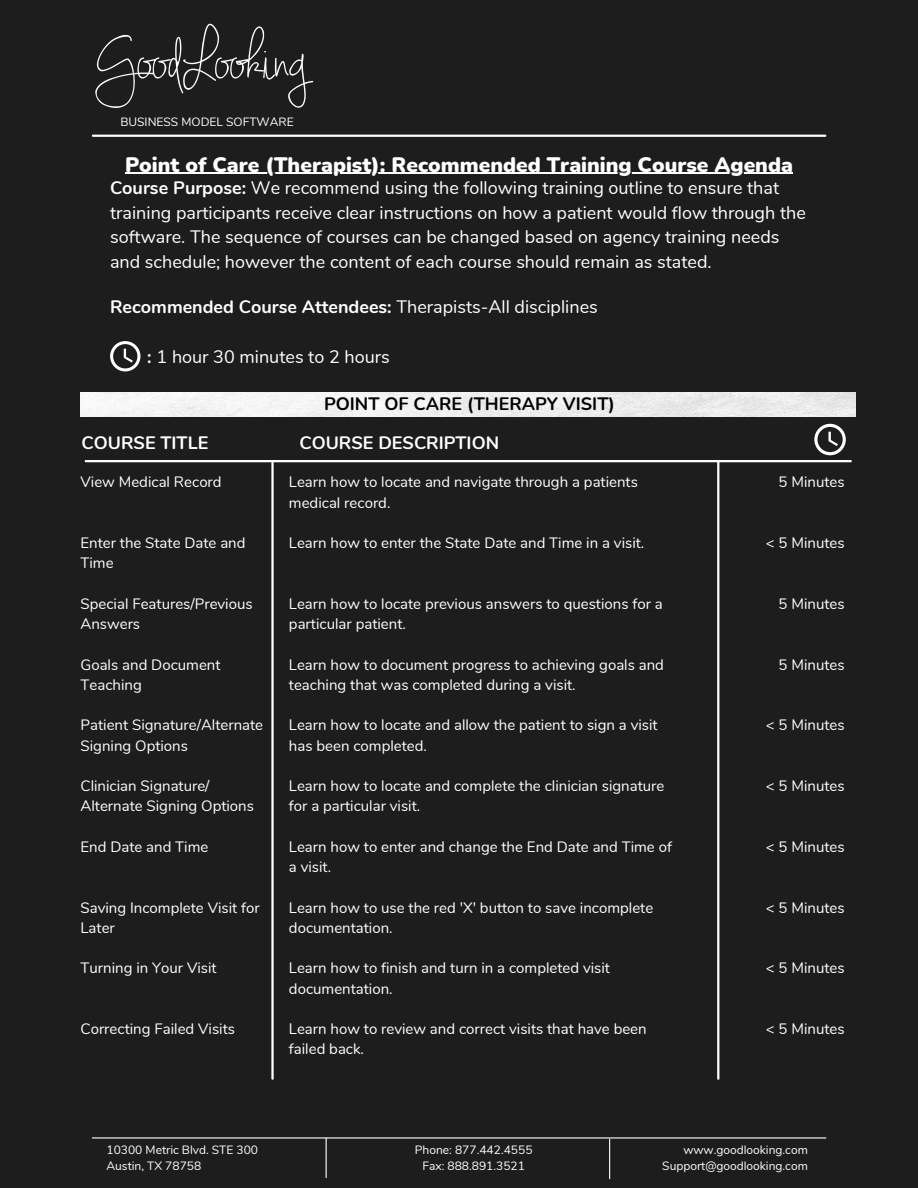
<style>
.page{position:relative;width:918px;height:1188px;background:#1d1d1d}
.page>*{position:absolute;margin:0;border:0;box-sizing:border-box;transform-origin:0 0}
.t1{font:900 21px "Nunito";color:#fff}
.t2{font:18px "Nunito";color:#fff}
.t3{font:700 18px "Nunito";color:#fff}
.t4{font:700 18px "Nunito";color:#000}
.t5{font:15px/20.2px "Nunito";color:#fff}
.t6{font:12px "Nunito";color:#fff}
.s1{font-weight:700}
.s2{font-weight:400}
</style>
<div class="page">
<svg style="left:110px;top:341px;width:30px;height:30px"></svg>
<hr style="left:92px;top:1137px;width:734px;height:2px;background:#fff">
<hr style="left:326px;top:1138px;width:1px;height:40px;background:#fff">
<hr style="left:609px;top:1139px;width:1px;height:40px;background:#fff">
<hr style="left:125px;top:173px;width:668px;height:1px;background:#fff">
<img style="left:95px;top:23px;width:219px;height:85px">
<hr style="left:93px;top:135px;width:732px;height:2px;background:#fff">
<hr style="left:271px;top:461px;width:3px;height:618px;background:#fff">
<hr style="left:717px;top:461px;width:2px;height:618px;background:#fff">
<img style="left:81px;top:392px;width:775px;height:25px">
<svg style="left:814px;top:424px;width:32px;height:31px"></svg>
<hr style="left:86px;top:460px;width:765px;height:2px;background:#fff">
<p class="t6" style="left:120px;top:113px;width:175px">BUSINESS MODEL SOFTWARE</p>
<p class="t1" style="left:125px;top:150px;width:669px">Point of Care (Therapist): Recommended Training Course Agenda</p>
<p class="t2" style="left:110px;top:176px;width:671px"><span class="s1">Course Purpose:</span> We recommend using the following training outline to ensure that</p>
<p class="t2" style="left:110px;top:200px;width:697px">training participants receive clear instructions on how a patient would flow through the</p>
<p class="t2" style="left:110px;top:225px;width:671px">software. The sequence of courses can be changed based on agency training needs</p>
<p class="t2" style="left:110px;top:250px;width:603px">and schedule; however the content of each course should remain as stated.</p>
<p class="t3" style="left:110px;top:295px;width:489px">Recommended Course Attendees: <span class="s2">Therapists-All disciplines</span></p>
<p class="t2" style="left:147px;top:344px;width:244px"><span class="s1">:</span> 1 hour 30 minutes to 2 hours</p>
<p class="t4" style="left:324px;top:391px;width:292px">POINT OF CARE (THERAPY VISIT)</p>
<p class="t3" style="left:82px;top:431px;width:128px">COURSE TITLE</p>
<p class="t3" style="left:300px;top:431px;width:201px">COURSE DESCRIPTION</p>
<p class="t5" style="left:81px;top:472px;width:143px">View Medical Record</p>
<p class="t5" style="left:289px;top:472px;width:350px">Learn how to locate and navigate through a patients medical record.</p>
<p class="t5" style="left:289px;top:533px;width:357px">Learn how to enter the State Date and Time in a visit.</p>
<p class="t5" style="left:81px;top:533px;width:167px">Enter the State Date and<br>Time</p>
<p class="t5" style="left:81px;top:594px;width:174px">Special Features/Previous<br>Answers</p>
<p class="t5" style="left:81px;top:654px;width:142px">Goals and Document<br>Teaching</p>
<p class="t5" style="left:81px;top:715px;width:184px">Patient Signature/Alternate<br>Signing Options</p>
<p class="t5" style="left:81px;top:776px;width:131px">Clinician Signature/</p>
<p class="t5" style="left:81px;top:796px;width:175px">Alternate Signing Options</p>
<p class="t5" style="left:81px;top:837px;width:129px">End Date and Time</p>
<p class="t5" style="left:289px;top:594px;width:375px">Learn how to locate previous answers to questions for a particular patient.</p>
<p class="t5" style="left:289px;top:654px;width:377px">Learn how to document progress to achieving goals and teaching that was completed during a visit.</p>
<p class="t5" style="left:289px;top:715px;width:370px">Learn how to locate and allow the patient to sign a visit has been completed.</p>
<p class="t5" style="left:289px;top:776px;width:377px">Learn how to locate and complete the clinician signature for a particular visit.</p>
<p class="t5" style="left:289px;top:837px;width:385px">Learn how to enter and change the End Date and Time of</p>
<p class="t5" style="left:289px;top:857px;width:44px">a visit.</p>
<p class="t5" style="left:289px;top:897px;width:366px">Learn how to use the red 'X' button to save incomplete documentation.</p>
<p class="t5" style="left:289px;top:958px;width:323px">Learn how to finish and turn in a completed visit documentation.</p>
<p class="t5" style="left:289px;top:1019px;width:359px">Learn how to review and correct visits that have been failed back.</p>
<p class="t5" style="left:81px;top:897px;width:181px">Saving Incomplete Visit for<br>Later</p>
<p class="t5" style="left:81px;top:958px;width:138px">Turning in Your Visit</p>
<p class="t5" style="left:81px;top:1019px;width:156px">Correcting Failed Visits</p>
<p class="t5" style="left:779px;top:472px;width:68px">5 Minutes</p>
<p class="t5" style="left:766px;top:533px;width:80px">&lt; 5 Minutes</p>
<p class="t5" style="left:779px;top:594px;width:68px">5 Minutes</p>
<p class="t5" style="left:779px;top:654px;width:68px">5 Minutes</p>
<p class="t5" style="left:766px;top:715px;width:80px">&lt; 5 Minutes</p>
<p class="t5" style="left:766px;top:776px;width:80px">&lt; 5 Minutes</p>
<p class="t5" style="left:766px;top:837px;width:80px">&lt; 5 Minutes</p>
<p class="t5" style="left:766px;top:897px;width:80px">&lt; 5 Minutes</p>
<p class="t5" style="left:766px;top:958px;width:80px">&lt; 5 Minutes</p>
<p class="t5" style="left:766px;top:1019px;width:80px">&lt; 5 Minutes</p>
<p class="t6" style="left:107px;top:1142px;width:153px">10300 Metric Blvd. STE 300</p>
<p class="t6" style="left:107px;top:1158px;width:96px">Austin, TX 78758</p>
<p class="t6" style="left:415px;top:1142px;width:119px">Phone: 877.442.4555</p>
<p class="t6" style="left:422px;top:1158px;width:104px">Fax: 888.891.3521</p>
<p class="t6" style="left:683px;top:1142px;width:126px">www.goodlooking.com</p>
<p class="t6" style="left:662px;top:1158px;width:147px">Support@goodlooking.com</p>
</div>
